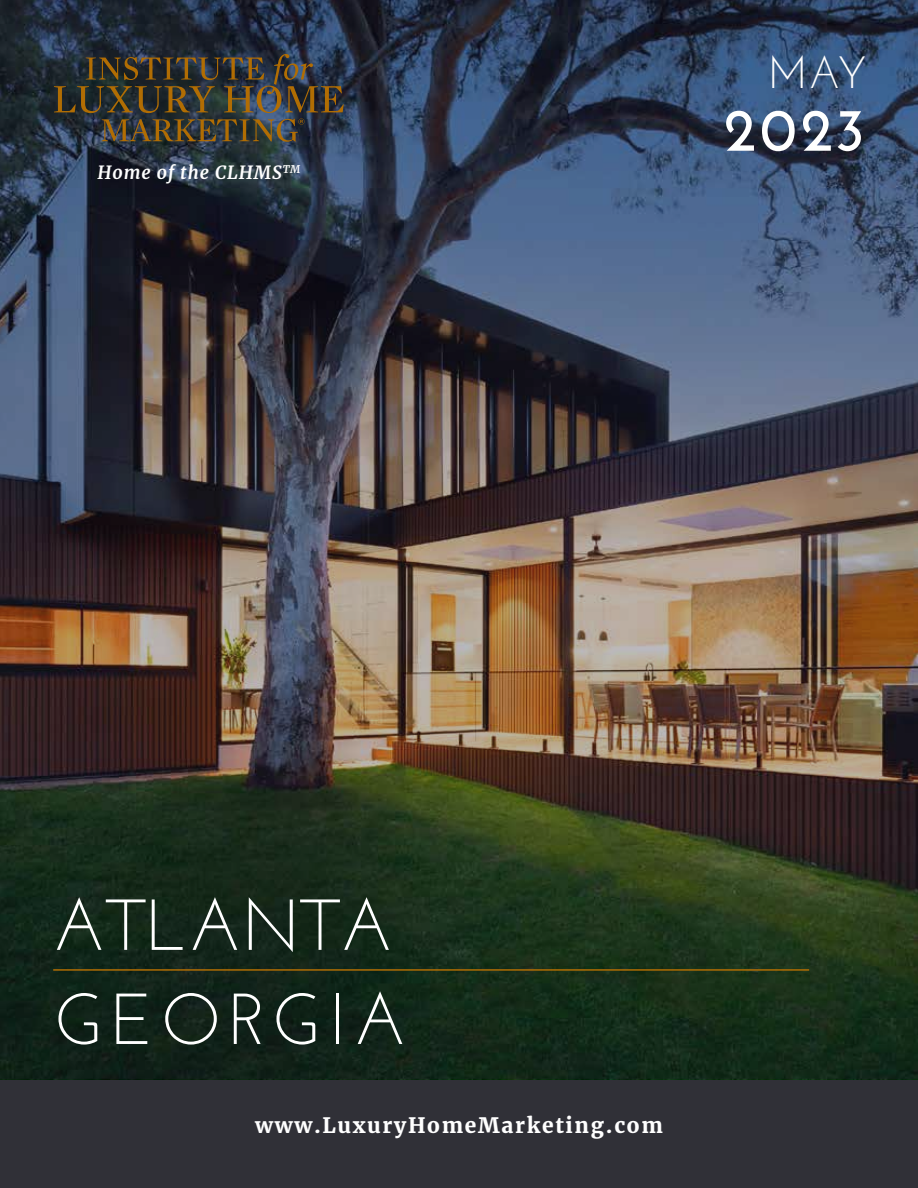
<style>
.page{position:relative;width:918px;height:1188px;background:#fff}
.page>*{position:absolute;margin:0;border:0;box-sizing:border-box;transform-origin:0 0}
.t1{font:72px/94.1px "Josefin Sans";letter-spacing:.05em;color:#fff}
.t2{font:600 60px "Josefin Sans";color:#fff}
.t3{font:300 45px "Josefin Sans";color:#fff}
.t4{font:700 21px "Merriweather";letter-spacing:.08em;color:#fff}
.t5{font:italic 700 18px "Merriweather";letter-spacing:.05em;color:#fff}
</style>
<div class="page">
<img style="left:0;top:0;width:918px;height:1079px">
<div style="left:0;top:1080px;width:918px;height:108px;background:#303037"></div>
<hr style="left:53px;top:969px;width:756px;height:2px;background:#b16d03">
<svg style="left:54px;top:54px;width:290px;height:88px;background:#3e3b34"></svg>
<p class="t5" style="left:98px;top:161px;width:204px">Home of the CLHMS<sup>TM</sup></p>
<h3 class="t3" style="left:767px;top:45px;width:100px">MAY</h3>
<h2 class="t2" style="left:724px;top:92px;width:142px">2023</h2>
<h1 class="t1" style="left:52px;top:877px;width:356px">ATLANTA<br>GEORGIA</h1>
<p class="t4" style="left:255px;top:1112px;width:409px">www.LuxuryHomeMarketing.com</p>
</div>
